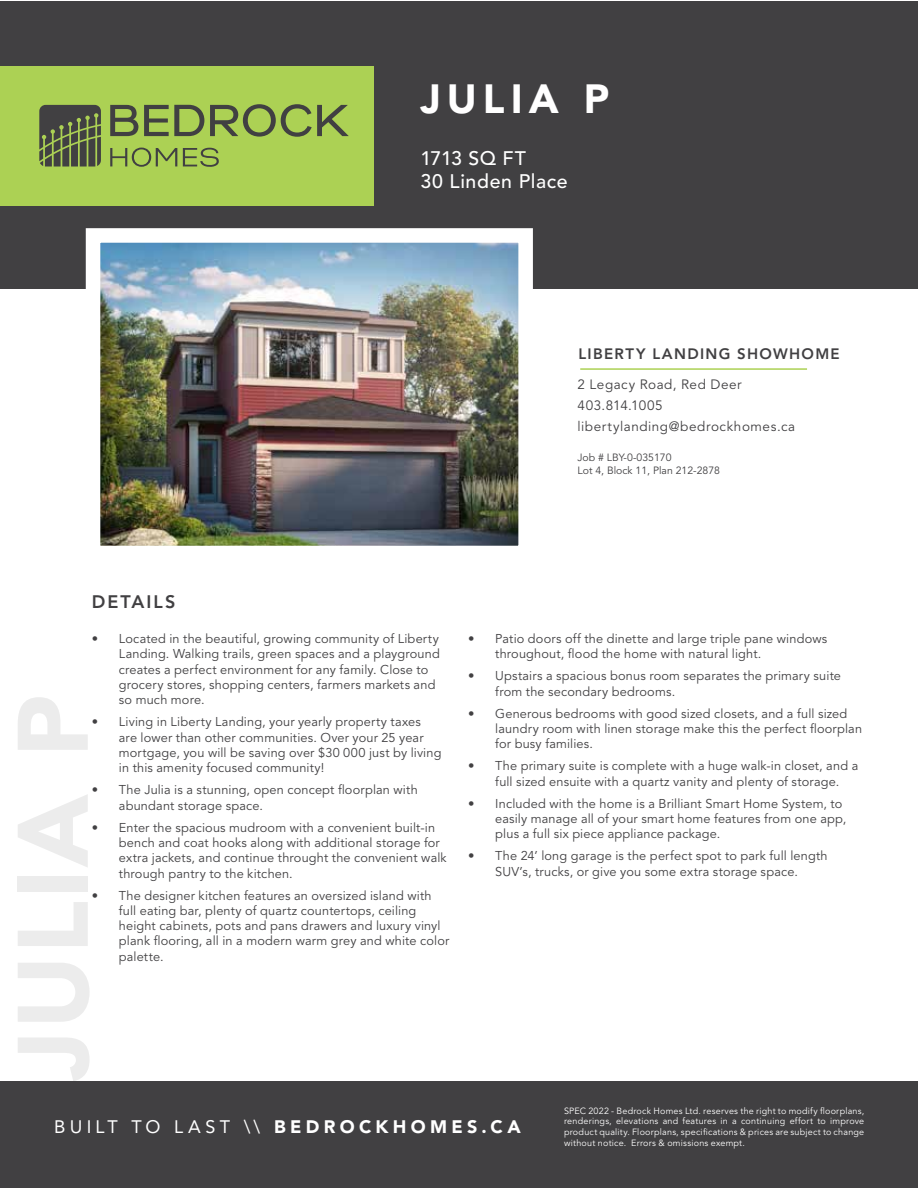
<style>
.page{position:relative;width:918px;height:1188px;background:#fff}
.page>*{position:absolute;margin:0;border:0;box-sizing:border-box;transform-origin:0 0}
.t1{font:900 40.5px "Avenir LT Std";letter-spacing:.15em;color:#fff}
.t2{font:500 19.5px/23.4px "Avenir LT Std";letter-spacing:.03em;color:#fff}
.t3{font:900 18px "Avenir LT Std";letter-spacing:.24em;color:#fff}
.t4{font:800 18px "Avenir LT Std";letter-spacing:.11em;color:#414042}
.t5{font:800 15px "Avenir LT Std";letter-spacing:.085em;color:#414042}
.t6{font:13.5px/21px "Avenir LT Std";letter-spacing:.04em;color:#414042}
.t7{font:12.75px/15.3px "Avenir LT Std";letter-spacing:.015em;color:#414042}
.t8{font:10.5px/12.6px "Avenir LT Std";color:#414042}
.t9{font:9px/10.8px "Avenir LT Std";letter-spacing:.025em;color:#fff;text-align:justify}
.s1{font-weight:400}
</style>
<div class="page">
<div style="left:0;top:1px;width:918px;height:1187px;background:#414042"></div>
<div style="left:0;top:289px;width:918px;height:792px;background:#fff"></div>
<img style="left:102px;top:244px;width:415px;height:300px">
<div style="left:86px;top:228px;width:447px;height:332px;border:15px solid #fff"></div>
<hr style="left:580px;top:368px;width:227px;height:2px;background:#acd154">
<div style="left:0;top:66px;width:373px;height:139px;background:#acd154"></div>
<svg style="left:39px;top:105px;width:62px;height:62px;background:#586045"></svg>
<svg style="left:110px;top:105px;width:28px;height:31px"></svg>
<svg style="left:144px;top:105px;width:60px;height:31px"></svg>
<svg style="left:210px;top:104px;width:139px;height:33px"></svg>
<svg style="left:110px;top:148px;width:67px;height:19px"></svg>
<svg style="left:183px;top:148px;width:36px;height:19px"></svg>
<h1 class="t1" style="left:420px;top:74px;width:190px">JULIA P</h1>
<h2 class="t2" style="left:420px;top:147px;width:149px">1713 SQ FT<br>30 Linden Place</h2>
<p class="t5" style="left:579px;top:345px;width:263px">LIBERTY LANDING SHOWHOME</p>
<p class="t6" style="left:578px;top:375px;width:219px">2 Legacy Road, Red Deer<br>403.814.1005 libertylanding@bedrockhomes.ca</p>
<p class="t8" style="left:578px;top:451px;width:144px">Job # LBY-0-035170<br>Lot 4, Block 11, Plan 212-2878</p>
<h3 class="t4" style="left:92px;top:591px;width:85px">DETAILS</h3>
<p class="t7" style="left:119px;top:631px;width:322px;text-indent:-27px">• Located in the beautiful, growing community of Liberty Landing. Walking trails, green spaces and a playground creates a perfect environment for any family. Close to grocery stores, shopping centers, farmers markets and so much more.</p>
<p class="t7" style="left:119px;top:715px;width:324px;text-indent:-27px">• Living in Liberty Landing, your yearly property taxes are lower than other communities. Over your 25 year mortgage, you will be saving over $30 000 just by living in this amenity focused community!</p>
<p class="t7" style="left:119px;top:783px;width:300px;text-indent:-27px">• The Julia is a stunning, open concept floorplan with abundant storage space.</p>
<p class="t7" style="left:119px;top:820px;width:329px;text-indent:-27px">• Enter the spacious mudroom with a convenient built-in bench and coat hooks along with additional storage for extra jackets, and continue throught the convenient walk through pantry to the kitchen.</p>
<p class="t7" style="left:119px;top:888px;width:332px;text-indent:-27px">• The designer kitchen features an oversized island with full eating bar, plenty of quartz countertops, ceiling height cabinets, pots and pans drawers and luxury vinyl plank flooring, all in a modern warm grey and white color palette.</p>
<p class="t7" style="left:495px;top:631px;width:334px;text-indent:-27px">• Patio doors off the dinette and large triple pane windows throughout, flood the home with natural light.</p>
<p class="t7" style="left:495px;top:669px;width:347px;text-indent:-27px">• Upstairs a spacious bonus room separates the primary suite from the secondary bedrooms.</p>
<p class="t7" style="left:495px;top:706px;width:368px;text-indent:-27px">• Generous bedrooms with good sized closets, and a full sized laundry room with linen storage make this the perfect floorplan for busy families.</p>
<p class="t7" style="left:495px;top:759px;width:364px;text-indent:-27px">• The primary suite is complete with a huge walk-in closet, and a full sized ensuite with a quartz vanity and plenty of storage.</p>
<p class="t7" style="left:495px;top:796px;width:352px;text-indent:-27px">• Included with the home is a Brilliant Smart Home System, to easily manage all of your smart home features from one app, plus a full six piece appliance package.</p>
<p class="t7" style="left:468px;top:849px;width:361px;text-align:center">• The 24’ long garage is the perfect spot to park full length<br>SUV’s, trucks, or give you some extra storage space.</p>
<h3 class="t3" style="left:54px;top:1116px;width:468px"><span class="s1">BUILT TO LAST \\</span> BEDROCKHOMES.CA</h3>
<p class="t9" style="left:564px;top:1105px;width:302px">SPEC 2022 - Bedrock Homes Ltd. reserves the right to modify floorplans, renderings, elevations and features in a continuing effort to improve product quality. Floorplans, specifications &amp; prices are subject to change without notice. Errors &amp; omissions exempt.</p>
</div>
